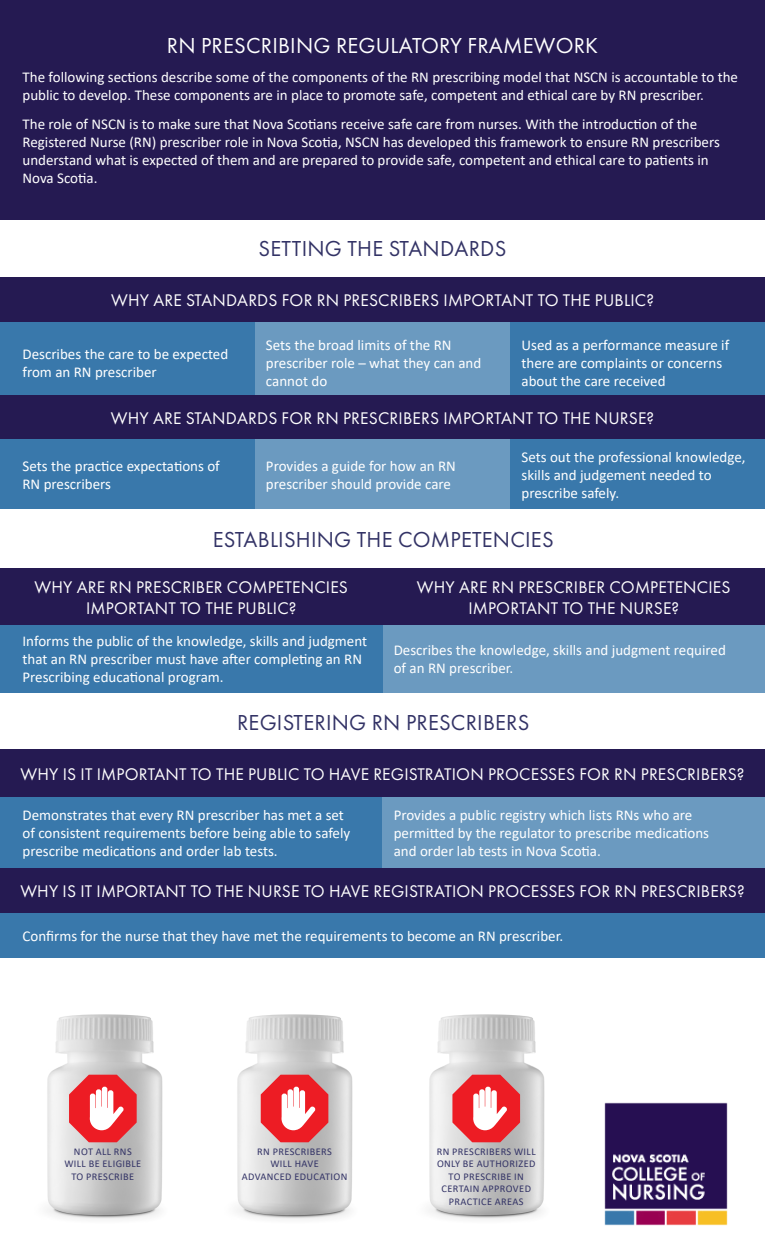
<style>
.page{position:relative;width:765px;height:1260px;background:#fff}
.page>*{position:absolute;margin:0;border:0;box-sizing:border-box;transform-origin:0 0}
.t1{font:22.5px "Futura PT";letter-spacing:.01em;color:#336}
.t2{font:22.5px "Futura PT";letter-spacing:.01em;color:#fff}
.header_2{font:17.5px/21px "Futura PT";letter-spacing:.01em;color:#fff;text-align:center}
.Paragraph_Style_1{font:15px/18px "Calibri";color:#fff}
.header_2-2{font:10.25px/12.4px "Calibri";letter-spacing:.04em;color:#336;text-align:center}
</style>
<div class="page">
<div style="left:0;top:0;width:765px;height:220px;background:#251a52"></div>
<div style="left:0;top:569px;width:382px;height:56px;background:#251a52"></div>
<div style="left:382px;top:625px;width:383px;height:67px;background:#6b9ac0"></div>
<div style="left:0;top:625px;width:382px;height:67px;background:#3978ab"></div>
<div style="left:382px;top:569px;width:383px;height:56px;background:#251a52"></div>
<div style="left:0;top:322px;width:255px;height:81px;background:#3978ab"></div>
<div style="left:255px;top:322px;width:255px;height:81px;background:#6b9ac0"></div>
<div style="left:510px;top:322px;width:255px;height:81px;background:#3978ab"></div>
<div style="left:0;top:395px;width:765px;height:45px;background:#251a52"></div>
<div style="left:255px;top:440px;width:255px;height:69px;background:#6b9ac0"></div>
<div style="left:0;top:440px;width:255px;height:69px;background:#3978ab"></div>
<div style="left:510px;top:440px;width:255px;height:69px;background:#3978ab"></div>
<div style="left:0;top:277px;width:765px;height:45px;background:#251a52"></div>
<div style="left:0;top:797px;width:382px;height:71px;background:#3978ab"></div>
<div style="left:382px;top:797px;width:383px;height:71px;background:#6b9ac0"></div>
<div style="left:0;top:750px;width:765px;height:47px;background:#251a52"></div>
<div style="left:0;top:913px;width:765px;height:45px;background:#3978ab"></div>
<div style="left:0;top:868px;width:765px;height:45px;background:#251a52"></div>
<img style="left:47px;top:1014px;width:116px;height:205px">
<svg style="left:69px;top:1075px;width:68px;height:67px"></svg>
<img style="left:237px;top:1014px;width:116px;height:205px">
<svg style="left:261px;top:1075px;width:67px;height:67px"></svg>
<img style="left:429px;top:1014px;width:116px;height:205px">
<svg style="left:452px;top:1075px;width:68px;height:67px"></svg>
<img style="left:604px;top:1102px;width:124px;height:124px">
<p class="t2" style="left:167px;top:32px;width:433px">RN PRESCRIBING REGULATORY FRAMEWORK</p>
<p class="Paragraph_Style_1" style="left:22px;top:68px;width:717px">The following sections describe some of the components of the RN prescribing model that NSCN is accountable to the public to develop. These components are in place to promote safe, competent and ethical care by RN prescriber.</p>
<p class="Paragraph_Style_1" style="left:22px;top:115px;width:699px">The role of NSCN is to make sure that Nova Scotians receive safe care from nurses. With the introduction of the Registered Nurse (RN) prescriber role in Nova Scotia, NSCN has developed this framework to ensure RN prescribers understand what is expected of them and are prepared to provide safe, competent and ethical care to patients in Nova Scotia.</p>
<p class="t1" style="left:259px;top:236px;width:249px">SETTING THE STANDARDS</p>
<p class="header_2" style="left:111px;top:290px;width:544px">WHY ARE STANDARDS FOR RN PRESCRIBERS IMPORTANT TO THE PUBLIC?</p>
<p class="Paragraph_Style_1" style="left:22px;top:345px;width:207px">Describes the care to be expected from an RN prescriber</p>
<p class="Paragraph_Style_1" style="left:266px;top:336px;width:217px">Sets the broad limits of the RN prescriber role – what they can and cannot do</p>
<p class="Paragraph_Style_1" style="left:522px;top:336px;width:209px">Used as a performance measure if there are complaints or concerns about the care received</p>
<p class="header_2" style="left:111px;top:408px;width:545px">WHY ARE STANDARDS FOR RN PRESCRIBERS IMPORTANT TO THE NURSE?</p>
<p class="Paragraph_Style_1" style="left:266px;top:457px;width:192px">Provides a guide for how an RN prescriber should provide care</p>
<p class="Paragraph_Style_1" style="left:22px;top:457px;width:199px">Sets the practice expectations of<br>RN prescribers</p>
<p class="Paragraph_Style_1" style="left:522px;top:448px;width:226px">Sets out the professional knowledge, skills and judgement needed to prescribe safely.</p>
<p class="t1" style="left:213px;top:526px;width:342px">ESTABLISHING THE COMPETENCIES</p>
<p class="header_2" style="left:34px;top:576px;width:315px">WHY ARE RN PRESCRIBER COMPETENCIES<br>IMPORTANT TO THE PUBLIC?</p>
<p class="Paragraph_Style_1" style="left:394px;top:641px;width:334px">Describes the knowledge, skills and judgment required of an RN prescriber.</p>
<p class="header_2" style="left:417px;top:576px;width:315px">WHY ARE RN PRESCRIBER COMPETENCIES<br>IMPORTANT TO THE NURSE?</p>
<p class="Paragraph_Style_1" style="left:22px;top:632px;width:346px">Informs the public of the knowledge, skills and judgment that an RN prescriber must have after completing an RN<br>Prescribing educational program.</p>
<p class="t1" style="left:237px;top:709px;width:294px">REGISTERING RN PRESCRIBERS</p>
<p class="header_2" style="left:21px;top:764px;width:726px">WHY IS IT IMPORTANT TO THE PUBLIC TO HAVE REGISTRATION PROCESSES FOR RN PRESCRIBERS?</p>
<p class="Paragraph_Style_1" style="left:22px;top:806px;width:329px">Demonstrates that every RN prescriber has met a set of consistent requirements before being able to safely prescribe medications and order lab tests.</p>
<p class="Paragraph_Style_1" style="left:394px;top:806px;width:317px">Provides a public registry which lists RNs who are permitted by the regulator to prescribe medications and order lab tests in Nova Scotia.</p>
<p class="header_2" style="left:20px;top:881px;width:726px">WHY IS IT IMPORTANT TO THE NURSE TO HAVE REGISTRATION PROCESSES FOR RN PRESCRIBERS?</p>
<p class="Paragraph_Style_1" style="left:22px;top:927px;width:542px">Confirms for the nurse that they have met the requirements to become an RN prescriber.</p>
<p class="header_2-2" style="left:64px;top:1145px;width:79px">NOT ALL RNS<br>WILL BE ELIGIBLE<br>TO PRESCRIBE</p>
<p class="header_2-2" style="left:242px;top:1145px;width:107px">RN PRESCRIBERS<br>WILL HAVE<br>ADVANCED EDUCATION</p>
<p class="header_2-2" style="left:437px;top:1145px;width:100px">RN PRESCRIBERS WILL<br>ONLY BE AUTHORIZED<br>TO PRESCRIBE IN<br>CERTAIN APPROVED<br>PRACTICE AREAS</p>
</div>
